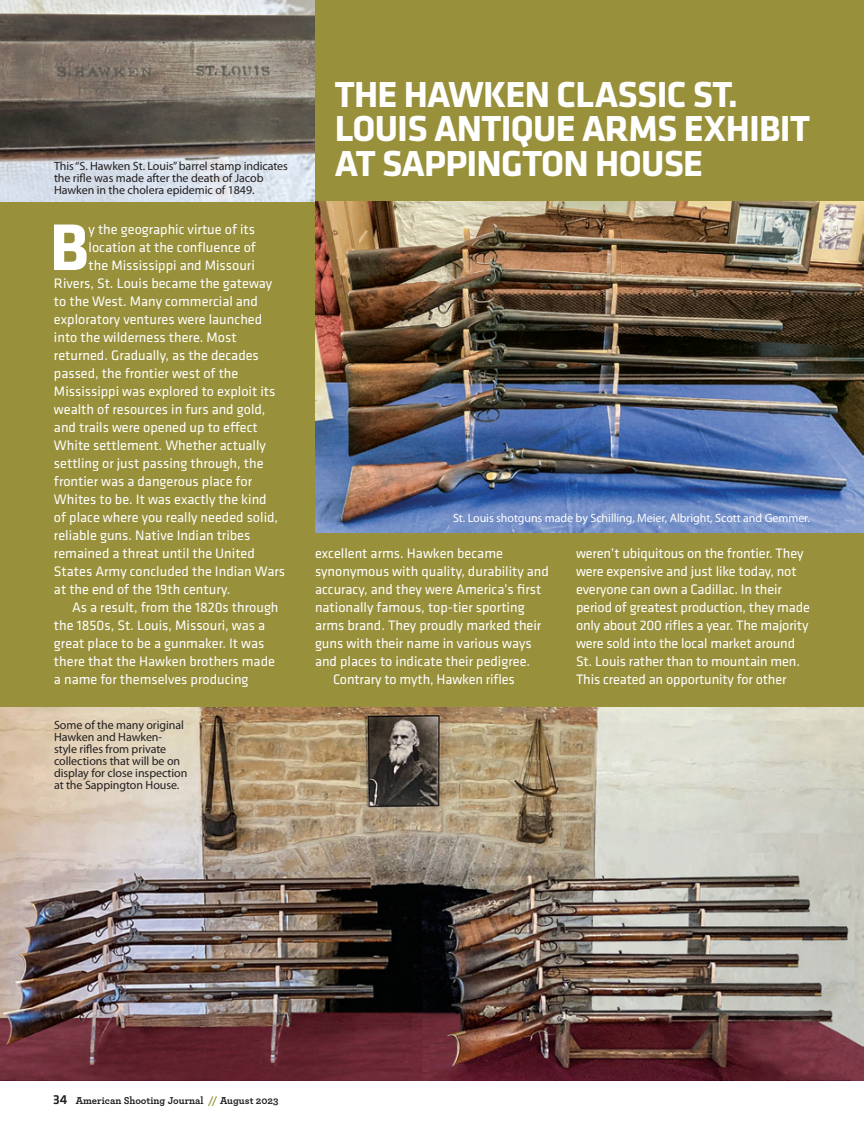
<style>
.page{position:relative;width:864px;height:1134px;background:#fff}
.page>*{position:absolute;margin:0;border:0;box-sizing:border-box;transform-origin:0 0}
.Body_Copy{font:700 68.25px "Klavika";color:#fff}
.Body_Copy-2{font:700 37.5px/34.5px "Klavika";letter-spacing:-.02em;color:#fff}
.Body_Copy-3{font:14.25px/18px "Klavika";color:#fff}
.Photo_Caption{font:12px/12px "Myriad Pro";letter-spacing:-.005em;color:#231f20}
.Photo_Caption-2{font:12px "Myriad Pro";letter-spacing:-.005em;color:#fff}
.t1{font:700 10.5px "Archer";color:#231f20}
.s1{font-family:"Klavika";font-weight:500;font-size:13.5px}
.s2{color:#98903a}
</style>
<div class="page">
<div style="left:0;top:0;width:864px;height:1081px;background:#98903a"></div>
<img style="left:0;top:0;width:315px;height:202px">
<img style="left:0;top:707px;width:864px;height:374px">
<img style="left:315px;top:202px;width:549px;height:330px">
<p class="Body_Copy-2" style="left:335px;top:78px;width:477px">THE HAWKEN CLASSIC ST.<br>LOUIS ANTIQUE ARMS EXHIBIT</p>
<p class="Photo_Caption" style="left:54px;top:161px;width:236px">This “S. Hawken St. Louis” barrel stamp indicates the rifle was made after the death of Jacob</p>
<p class="Body_Copy-2" style="left:335px;top:147px;width:370px">AT SAPPINGTON HOUSE</p>
<p class="Photo_Caption" style="left:54px;top:185px;width:202px">Hawken in the cholera epidemic of 1849.</p>
<p class="Body_Copy" style="left:50px;top:210px;width:41px">B</p>
<p class="Body_Copy-3" style="left:89px;top:221px;width:168px">y the geographic virtue of its</p>
<p class="Body_Copy-3" style="left:89px;top:239px;width:169px">location at the confluence of</p>
<p class="Body_Copy-3" style="left:89px;top:257px;width:168px">the Mississippi and Missouri</p>
<p class="Body_Copy-3" style="left:54px;top:275px;width:220px">Rivers, St. Louis became the gateway</p>
<p class="Body_Copy-3" style="left:54px;top:293px;width:205px">to the West. Many commercial and</p>
<p class="Body_Copy-3" style="left:54px;top:311px;width:210px">exploratory ventures were launched</p>
<p class="Body_Copy-3" style="left:54px;top:329px;width:184px">into the wilderness there. Most</p>
<p class="Body_Copy-3" style="left:54px;top:347px;width:206px">returned. Gradually, as the decades</p>
<p class="Body_Copy-3" style="left:54px;top:365px;width:186px">passed, the frontier west of the</p>
<p class="Body_Copy-3" style="left:54px;top:383px;width:223px">Mississippi was explored to exploit its</p>
<p class="Body_Copy-3" style="left:54px;top:401px;width:213px">wealth of resources in furs and gold,</p>
<p class="Body_Copy-3" style="left:54px;top:419px;width:205px">and trails were opened up to effect</p>
<p class="Body_Copy-3" style="left:54px;top:437px;width:213px">White settlement. Whether actually</p>
<p class="Body_Copy-3" style="left:54px;top:455px;width:211px">settling or just passing through, the</p>
<p class="Body_Copy-3" style="left:54px;top:473px;width:200px">frontier was a dangerous place for</p>
<p class="Body_Copy-3" style="left:54px;top:491px;width:214px">Whites to be. It was exactly the kind</p>
<p class="Body_Copy-3" style="left:54px;top:509px;width:226px">of place where you really needed solid,</p>
<p class="Body_Copy-3" style="left:54px;top:527px;width:198px">reliable guns. Native Indian tribes</p>
<p class="Body_Copy-3" style="left:54px;top:544px;width:202px">remained a threat until the United</p>
<p class="Body_Copy-3" style="left:54px;top:562px;width:233px">States Army concluded the Indian Wars</p>
<p class="Body_Copy-3" style="left:54px;top:580px;width:178px">at the end of the 19th century.</p>
<p class="Body_Copy-3" style="left:54px;top:598px;width:226px;text-indent:18px">As a result, from the 1820s through the 1850s, St. Louis, Missouri, was a great place to be a gunmaker. It was there that the Hawken brothers made a name for themselves producing</p>
<p class="Photo_Caption" style="left:54px;top:720px;width:135px">Some of the many original<br>Hawken and Hawken&shy;style rifles from private collections that will be on display for close inspection at the Sappington House.</p>
<p class="Photo_Caption-2" style="left:453px;top:511px;width:358px">St. Louis shotguns made by Schilling, Meier, Albright, Scott and Gemmer.</p>
<p class="Body_Copy-3" style="left:315px;top:544px;width:235px">excellent arms. Hawken became synonymous with quality, durability and accuracy, and they were America’s first nationally famous, top-tier sporting arms brand. They proudly marked their guns with their name in various ways and places to indicate their pedigree.</p>
<p class="Body_Copy-3" style="left:333px;top:670px;width:183px">Contrary to myth, Hawken rifles</p>
<p class="Body_Copy-3" style="left:576px;top:544px;width:235px">weren’t ubiquitous on the frontier. They were expensive and just like today, not everyone can own a Cadillac. In their period of greatest production, they made only about 200 rifles a year. The majority were sold into the local market around St. Louis rather than to mountain men.<br>This created an opportunity for other</p>
<p class="t1" style="left:53px;top:1092px;width:227px"><span class="s1">34</span> American Shooting Journal <span class="s2">//</span> August 2023</p>
</div>
